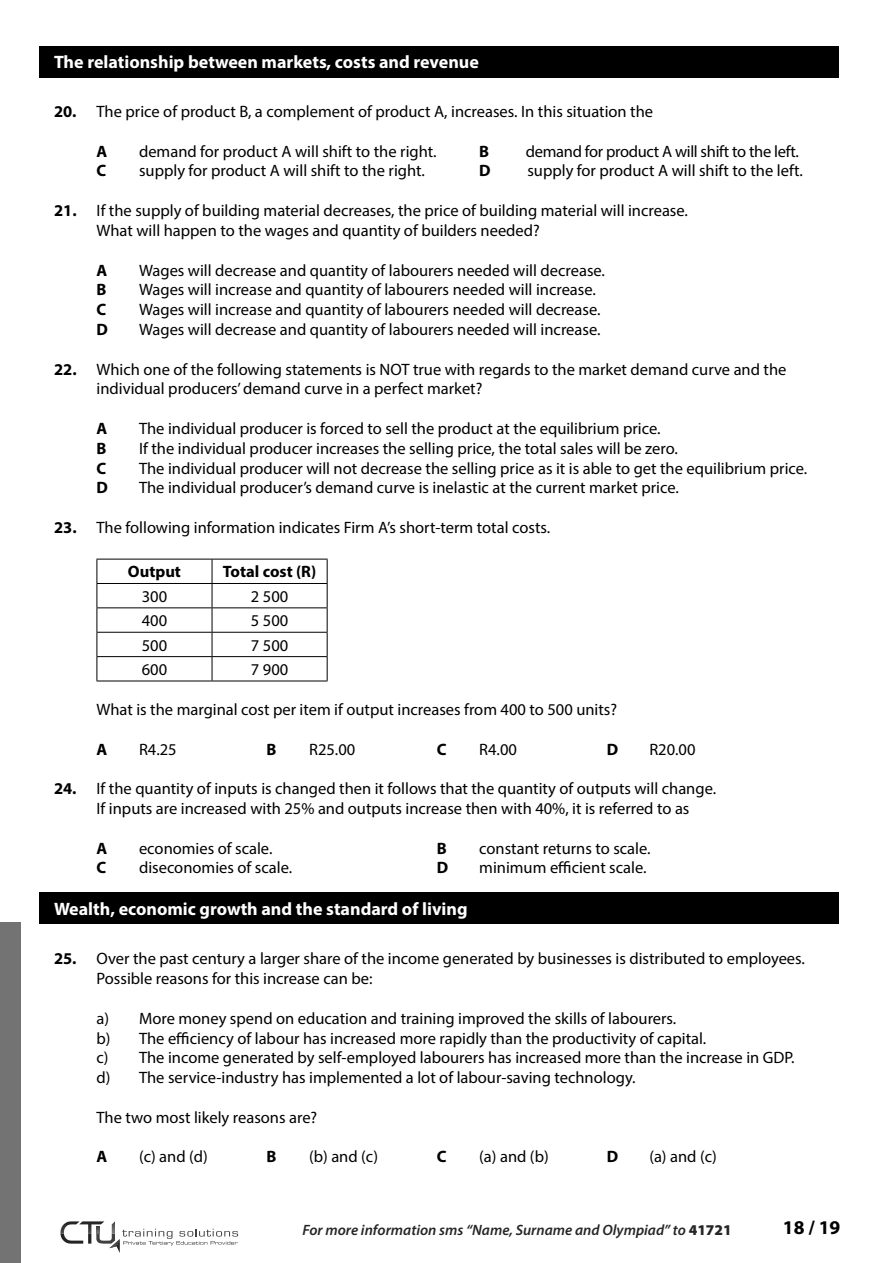
<style>
.page{position:relative;width:893px;height:1263px;background:#fff}
.page>*{position:absolute;margin:0;border:0;box-sizing:border-box;transform-origin:0 0}
.t1{font:700 19.5px "Myriad Pro";color:#000}
.t2{font:700 18px "Myriad Pro";color:#fff}
.t3{font:16.5px/19.8px "Myriad Pro";color:#000}
.t4{font:700 16.5px "Myriad Pro";color:#000}
.t5{font:16.5px "Myriad Pro";letter-spacing:-.02em;color:#000}
.t6{font:italic 600 15px "Myriad Pro";color:#262626}
.s1{font-weight:700}
.s2{font-weight:900;font-style:normal}
</style>
<div class="page">
<div style="left:0;top:922px;width:21px;height:341px;background:#737373"></div>
<svg style="left:60px;top:1221px;width:178px;height:32px"></svg>
<div style="left:40px;top:892px;width:799px;height:31px;background:#000"></div>
<div style="left:40px;top:46px;width:799px;height:32px;background:#000"></div>
<hr style="left:97px;top:681px;width:115px;height:1px;background:#000">
<hr style="left:97px;top:559px;width:115px;height:1px;background:#000">
<hr style="left:212px;top:559px;width:116px;height:1px;background:#000">
<hr style="left:97px;top:583px;width:115px;height:1px;background:#000">
<hr style="left:212px;top:583px;width:116px;height:1px;background:#000">
<hr style="left:97px;top:607px;width:115px;height:1px;background:#000">
<hr style="left:212px;top:607px;width:116px;height:1px;background:#000">
<hr style="left:97px;top:632px;width:115px;height:1px;background:#000">
<hr style="left:212px;top:632px;width:116px;height:1px;background:#000">
<hr style="left:97px;top:656px;width:115px;height:1px;background:#000">
<hr style="left:212px;top:656px;width:116px;height:1px;background:#000">
<hr style="left:212px;top:681px;width:116px;height:1px;background:#000">
<svg style="left:97px;top:559px;width:1px;height:122px"></svg>
<svg style="left:212px;top:559px;width:1px;height:122px"></svg>
<svg style="left:327px;top:559px;width:1px;height:122px"></svg>
<p class="t2" style="left:54px;top:50px;width:426px">The relationship between markets, costs and revenue</p>
<p class="t3" style="left:54px;top:101px;width:601px"><span class="s1">20.</span> The price of product B, a complement of product A, increases. In this situation the</p>
<p class="t4" style="left:97px;top:140px;width:12px">A</p>
<p class="t3" style="left:139px;top:141px;width:299px">demand for product A will shift to the right.</p>
<p class="t4" style="left:479px;top:140px;width:11px">B</p>
<p class="t5" style="left:526px;top:141px;width:274px">demand for product A will shift to the left.</p>
<p class="t4" style="left:97px;top:160px;width:11px">C</p>
<p class="t3" style="left:139px;top:161px;width:287px">supply for product A will shift to the right.</p>
<p class="t4" style="left:479px;top:160px;width:13px">D</p>
<p class="t3" style="left:527px;top:161px;width:277px">supply for product A will shift to the left.</p>
<p class="t3" style="left:97px;top:200px;width:593px;text-indent:-43px"><span class="s1">21.</span> If the supply of building material decreases, the price of building material will increase.<br>What will happen to the wages and quantity of builders needed?</p>
<p class="t4" style="left:97px;top:259px;width:12px">A</p>
<p class="t3" style="left:139px;top:260px;width:467px">Wages will decrease and quantity of labourers needed will decrease.</p>
<p class="t4" style="left:97px;top:279px;width:11px">B</p>
<p class="t3" style="left:139px;top:280px;width:458px">Wages will increase and quantity of labourers needed will increase.</p>
<p class="t4" style="left:97px;top:299px;width:11px">C</p>
<p class="t3" style="left:139px;top:299px;width:463px">Wages will increase and quantity of labourers needed will decrease.</p>
<p class="t4" style="left:97px;top:319px;width:13px">D</p>
<p class="t3" style="left:139px;top:319px;width:463px">Wages will decrease and quantity of labourers needed will increase.</p>
<p class="t3" style="left:97px;top:359px;width:691px;text-indent:-43px"><span class="s1">22.</span> Which one of the following statements is NOT true with regards to the market demand curve and the individual producers’ demand curve in a perfect market?</p>
<p class="t4" style="left:97px;top:418px;width:12px">A</p>
<p class="t3" style="left:139px;top:418px;width:523px">The individual producer is forced to sell the product at the equilibrium price.</p>
<p class="t4" style="left:97px;top:437px;width:11px">B</p>
<p class="t3" style="left:139px;top:438px;width:540px">If the individual producer increases the selling price, the total sales will be zero.</p>
<p class="t4" style="left:97px;top:457px;width:11px">C</p>
<p class="t3" style="left:139px;top:458px;width:670px">The individual producer will not decrease the selling price as it is able to get the equilibrium price.</p>
<p class="t4" style="left:97px;top:477px;width:13px">D</p>
<p class="t3" style="left:139px;top:478px;width:541px">The individual producer’s demand curve is inelastic at the current market price.</p>
<p class="t3" style="left:54px;top:517px;width:498px"><span class="s1">23.</span> The following information indicates Firm A’s short-term total costs.</p>
<p class="t4" style="left:128px;top:561px;width:55px">Output</p>
<p class="t4" style="left:223px;top:561px;width:95px">Total cost (R)</p>
<p class="t3" style="left:142px;top:586px;width:27px">300</p>
<p class="t3" style="left:251px;top:586px;width:39px">2 500</p>
<p class="t3" style="left:142px;top:610px;width:27px">400</p>
<p class="t3" style="left:251px;top:610px;width:39px">5 500</p>
<p class="t3" style="left:142px;top:635px;width:27px">500</p>
<p class="t3" style="left:251px;top:635px;width:39px">7 500</p>
<p class="t3" style="left:142px;top:659px;width:27px">600</p>
<p class="t3" style="left:251px;top:659px;width:39px">7 900</p>
<p class="t3" style="left:97px;top:699px;width:522px">What is the marginal cost per item if output increases from 400 to 500 units?</p>
<p class="t4" style="left:97px;top:738px;width:12px">A</p>
<p class="t3" style="left:139px;top:739px;width:39px">R4.25</p>
<p class="t4" style="left:267px;top:738px;width:11px">B</p>
<p class="t3" style="left:309px;top:739px;width:48px">R25.00</p>
<p class="t4" style="left:437px;top:738px;width:11px">C</p>
<p class="t3" style="left:479px;top:739px;width:39px">R4.00</p>
<p class="t4" style="left:607px;top:738px;width:13px">D</p>
<p class="t3" style="left:649px;top:739px;width:48px">R20.00</p>
<p class="t3" style="left:97px;top:778px;width:621px;text-indent:-43px"><span class="s1">24.</span> If the quantity of inputs is changed then it follows that the quantity of outputs will change.<br>If inputs are increased with 25% and outputs increase then with 40%, it is referred to as</p>
<p class="t4" style="left:97px;top:837px;width:12px">A</p>
<p class="t3" style="left:139px;top:838px;width:135px">economies of scale.</p>
<p class="t4" style="left:437px;top:837px;width:11px">B</p>
<p class="t3" style="left:479px;top:838px;width:173px">constant returns to scale.</p>
<p class="t4" style="left:97px;top:857px;width:11px">C</p>
<p class="t3" style="left:139px;top:858px;width:155px">diseconomies of scale.</p>
<p class="t4" style="left:437px;top:857px;width:13px">D</p>
<p class="t3" style="left:479px;top:858px;width:169px">minimum efficient scale.</p>
<p class="t2" style="left:54px;top:897px;width:415px">Wealth, economic growth and the standard of living</p>
<p class="t3" style="left:97px;top:949px;width:710px;text-indent:-43px"><span class="s1">25.</span> Over the past century a larger share of the income generated by businesses is distributed to employees.<br>Possible reasons for this increase can be:</p>
<p class="t3" style="left:97px;top:1008px;width:699px">a) More money spend on education and training improved the skills of labourers.<br>b) The efficiency of labour has increased more rapidly than the productivity of capital.<br>c) The income generated by self-employed labourers has increased more than the increase in GDP. d) The service-industry has implemented a lot of labour-saving technology.</p>
<p class="t3" style="left:97px;top:1107px;width:222px">The two most likely reasons are?</p>
<p class="t4" style="left:97px;top:1146px;width:12px">A</p>
<p class="t3" style="left:139px;top:1147px;width:70px">(c) and (d)</p>
<p class="t4" style="left:267px;top:1146px;width:11px">B</p>
<p class="t3" style="left:309px;top:1147px;width:70px">(b) and (c)</p>
<p class="t4" style="left:437px;top:1146px;width:11px">C</p>
<p class="t3" style="left:479px;top:1147px;width:71px">(a) and (b)</p>
<p class="t4" style="left:607px;top:1146px;width:13px">D</p>
<p class="t3" style="left:649px;top:1147px;width:69px">(a) and (c)</p>
<p class="t6" style="left:302px;top:1220px;width:431px">For more information sms “Name, Surname and Olympiad” to <span class="s2">41721</span></p>
<p class="t1" style="left:783px;top:1214px;width:59px">18 / 19</p>
</div>
